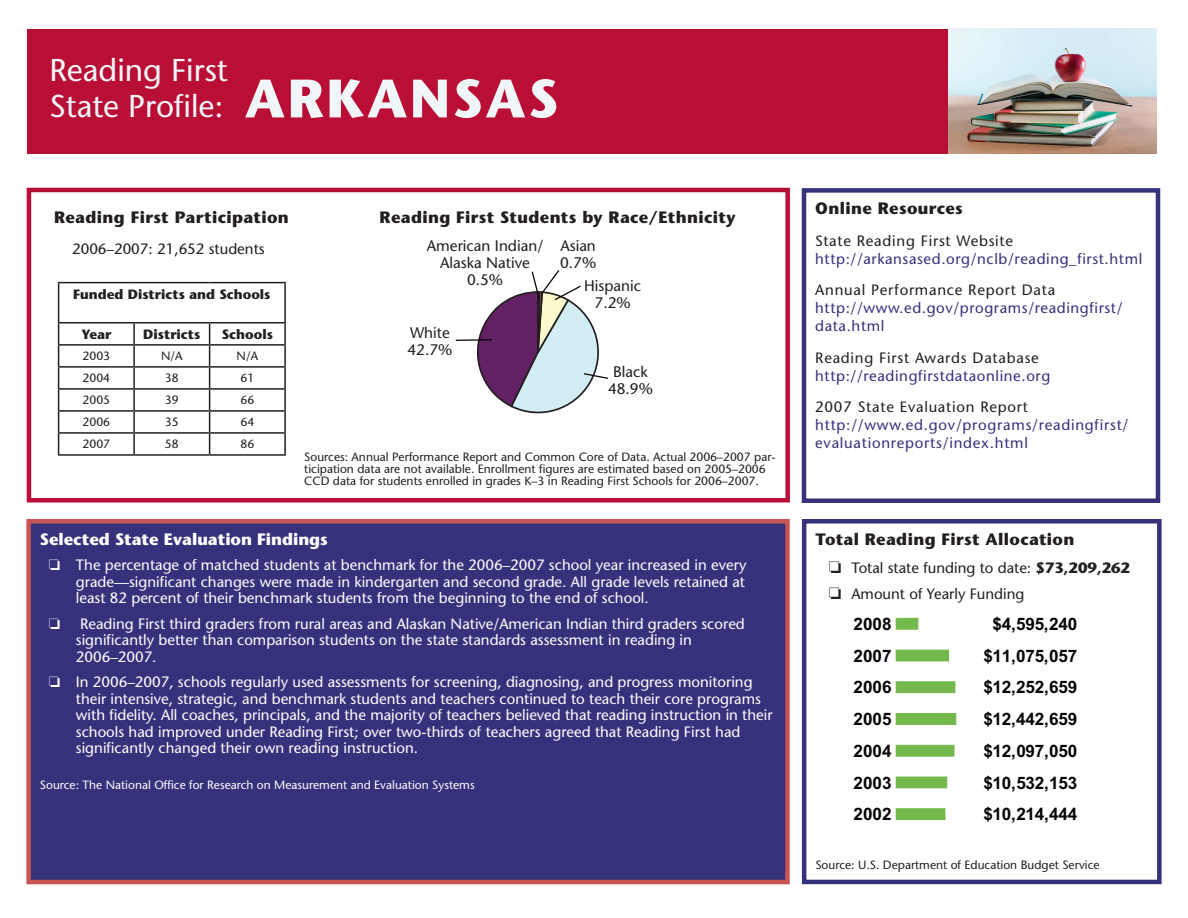
<style>
.page{position:relative;width:1188px;height:918px;background:#fff}
.page>*{position:absolute;margin:0;border:0;box-sizing:border-box;transform-origin:0 0}
.t1{font:31.5px "Stone Sans";color:#f0f5f7}
.t2{font:700 17.1px "Arial";letter-spacing:-.015em;color:#050504}
.Head_1{font:700 16.5px "Stone Sans";letter-spacing:.025em;color:#231f20}
.Evaluation_Head{font:700 16.5px "Stone Sans";color:#fff}
.t3{font:500 15.3px/17px "Stone Sans Std";color:#231f20;text-align:center}
.Evaluation_Bullet{font:15px/16.5px "Stone Sans";color:#fff}
.Resources2{font:15px/18px "Stone Sans";letter-spacing:.04em;color:#35317b}
.Resources1{font:15px "Stone Sans";letter-spacing:.05em;color:#231f20}
.Total_Bullet{font:15px "Stone Sans";color:#231f20}
.Funded_Table_Title{font:700 13.5px "Stone Sans";color:#231f20}
.Funded_Table_Col_Hea{font:700 13.5px "Stone Sans";color:#231f20}
.Source{font:12px/12px "Stone Sans";color:#231f20}
.Evaluation_Source{font:12px "Stone Sans";color:#fff}
.Funded_Table_Text{font:12px "Stone Sans";color:#231f20}
.s1{font-weight:700;font-size:54px}
.s2{font-weight:700}
</style>
<div class="page">
<div style="left:802px;top:188px;width:358px;height:315px;border:4px solid #35317b"></div>
<div style="left:27px;top:29px;width:1128px;height:124px;background:#b90f36"></div>
<div style="left:27px;top:188px;width:763px;height:314px;border:4px solid #b90f36"></div>
<div style="left:29px;top:521px;width:759px;height:361px;background:#35317b"></div>
<div style="left:26px;top:519px;width:764px;height:365px;border:4px solid #c75556"></div>
<div style="left:802px;top:519px;width:360px;height:365px;border:4px solid #35317b"></div>
<hr style="left:58px;top:282px;width:76px;height:1px;background:#231f20">
<hr style="left:58px;top:283px;width:1px;height:39px;background:#231f20">
<hr style="left:134px;top:282px;width:76px;height:1px;background:#231f20">
<hr style="left:210px;top:282px;width:76px;height:1px;background:#231f20">
<hr style="left:284px;top:283px;width:2px;height:39px;background:#231f20">
<hr style="left:58px;top:322px;width:76px;height:1px;background:#231f20">
<hr style="left:134px;top:322px;width:76px;height:1px;background:#231f20">
<hr style="left:133px;top:323px;width:2px;height:21px;background:#231f20">
<hr style="left:210px;top:322px;width:76px;height:1px;background:#231f20">
<hr style="left:284px;top:323px;width:2px;height:21px;background:#231f20">
<hr style="left:58px;top:344px;width:76px;height:2px;background:#231f20">
<hr style="left:134px;top:344px;width:76px;height:2px;background:#231f20">
<hr style="left:133px;top:346px;width:2px;height:20px;background:#231f20">
<hr style="left:210px;top:344px;width:76px;height:2px;background:#231f20">
<hr style="left:284px;top:346px;width:2px;height:20px;background:#231f20">
<hr style="left:58px;top:366px;width:76px;height:2px;background:#231f20">
<hr style="left:134px;top:366px;width:76px;height:2px;background:#231f20">
<hr style="left:133px;top:368px;width:2px;height:20px;background:#231f20">
<hr style="left:210px;top:366px;width:76px;height:2px;background:#231f20">
<hr style="left:284px;top:368px;width:2px;height:20px;background:#231f20">
<hr style="left:58px;top:388px;width:76px;height:2px;background:#231f20">
<hr style="left:134px;top:388px;width:76px;height:2px;background:#231f20">
<hr style="left:133px;top:390px;width:2px;height:20px;background:#231f20">
<hr style="left:210px;top:388px;width:76px;height:2px;background:#231f20">
<hr style="left:284px;top:390px;width:2px;height:20px;background:#231f20">
<hr style="left:58px;top:410px;width:76px;height:2px;background:#231f20">
<hr style="left:134px;top:410px;width:76px;height:2px;background:#231f20">
<hr style="left:133px;top:412px;width:2px;height:20px;background:#231f20">
<hr style="left:210px;top:410px;width:76px;height:2px;background:#231f20">
<hr style="left:284px;top:412px;width:2px;height:20px;background:#231f20">
<hr style="left:58px;top:432px;width:76px;height:2px;background:#231f20">
<svg style="left:58px;top:323px;width:1px;height:131px"></svg>
<hr style="left:134px;top:432px;width:76px;height:2px;background:#231f20">
<hr style="left:133px;top:434px;width:2px;height:20px;background:#231f20">
<hr style="left:210px;top:432px;width:76px;height:2px;background:#231f20">
<svg style="left:209px;top:323px;width:1px;height:131px"></svg>
<hr style="left:284px;top:434px;width:2px;height:20px;background:#231f20">
<hr style="left:58px;top:454px;width:76px;height:2px;background:#231f20">
<hr style="left:134px;top:454px;width:76px;height:2px;background:#231f20">
<hr style="left:210px;top:454px;width:76px;height:2px;background:#231f20">
<img style="left:948px;top:29px;width:208px;height:125px">
<div style="left:896px;top:808px;width:49px;height:12px;background:#72b84b;border:1px solid #72b84b"></div>
<div style="left:896px;top:777px;width:51px;height:11px;background:#72b84b"></div>
<div style="left:896px;top:745px;width:58px;height:12px;background:#72b84b;border:1px solid #72b84b"></div>
<div style="left:896px;top:713px;width:60px;height:12px;background:#72b84b"></div>
<div style="left:896px;top:681px;width:59px;height:12px;background:#72b84b;border:1px solid #72b84b"></div>
<div style="left:896px;top:650px;width:53px;height:11px;background:#72b84b"></div>
<div style="left:896px;top:618px;width:22px;height:12px;background:#72b84b;border:1px solid #72b84b"></div>
<svg style="left:455px;top:270px;width:153px;height:144px"></svg>
<p class="t1" style="left:49px;top:52px;width:180px">Reading First</p>
<p class="t1" style="left:49px;top:88px;width:510px">State Profile: <span class="s1">ARKANSAS</span></p>
<p class="Head_1" style="left:54px;top:207px;width:236px">Reading First Participation</p>
<p class="Total_Bullet" style="left:72px;top:240px;width:194px">2006–2007: 21,652 students</p>
<p class="Funded_Table_Title" style="left:73px;top:286px;width:199px">Funded Districts and Schools</p>
<p class="Funded_Table_Col_Hea" style="left:81px;top:326px;width:32px">Year</p>
<p class="Funded_Table_Col_Hea" style="left:143px;top:326px;width:59px">Districts</p>
<p class="Funded_Table_Col_Hea" style="left:222px;top:326px;width:53px">Schools</p>
<p class="Funded_Table_Text" style="left:83px;top:349px;width:29px">2003</p>
<p class="Funded_Table_Text" style="left:161px;top:349px;width:23px">N/A</p>
<p class="Funded_Table_Text" style="left:237px;top:349px;width:23px">N/A</p>
<p class="Funded_Table_Text" style="left:83px;top:371px;width:29px">2004</p>
<p class="Funded_Table_Text" style="left:165px;top:371px;width:15px">38</p>
<p class="Funded_Table_Text" style="left:240px;top:371px;width:15px">61</p>
<p class="Funded_Table_Text" style="left:83px;top:393px;width:29px">2005</p>
<p class="Funded_Table_Text" style="left:165px;top:393px;width:15px">39</p>
<p class="Funded_Table_Text" style="left:240px;top:393px;width:15px">66</p>
<p class="Funded_Table_Text" style="left:83px;top:415px;width:29px">2006</p>
<p class="Funded_Table_Text" style="left:165px;top:415px;width:15px">35</p>
<p class="Funded_Table_Text" style="left:240px;top:415px;width:15px">64</p>
<p class="Funded_Table_Text" style="left:83px;top:437px;width:29px">2007</p>
<p class="Funded_Table_Text" style="left:165px;top:437px;width:15px">58</p>
<p class="Funded_Table_Text" style="left:240px;top:437px;width:15px">86</p>
<p class="Head_1" style="left:380px;top:207px;width:358px">Reading First Students by Race/Ethnicity</p>
<p class="t3" style="left:427px;top:237px;width:118px">American Indian/<br>Alaska Native<br>0.5%</p>
<p class="t3" style="left:408px;top:324px;width:46px;text-align:left">White<br>42.7%</p>
<p class="t3" style="left:560px;top:237px;width:38px;text-align:left">Asian<br>0.7%</p>
<p class="t3" style="left:584px;top:277px;width:59px">Hispanic<br>7.2%</p>
<p class="t3" style="left:608px;top:363px;width:46px">Black<br>48.9%</p>
<p class="Source" style="left:304px;top:451px;width:473px">Sources: Annual Performance Report and Common Core of Data. Actual 2006–2007 par&shy;ticipation data are not available. Enrollment figures are estimated based on 2005–2006<br>CCD data for students enrolled in grades K–3 in Reading First Schools for 2006–2007.</p>
<p class="Evaluation_Head" style="left:40px;top:529px;width:290px">Selected State Evaluation Findings</p>
<p class="Evaluation_Bullet" style="left:76px;top:557px;width:672px;text-align:justify;text-indent:-27px">□ The percentage of matched students at benchmark for the 2006–2007 school year increased in every grade—significant changes were made in kindergarten and second grade. All grade levels retained at least 82 percent of their benchmark students from the beginning to the end of school.</p>
<p class="Evaluation_Bullet" style="left:76px;top:615px;width:670px;text-indent:-27px">□ Reading First third graders from rural areas and Alaskan Native/American Indian third graders scored significantly better than comparison students on the state standards assessment in reading in<br>2006–2007.</p>
<p class="Evaluation_Bullet" style="left:76px;top:674px;width:698px;text-indent:-27px">□ In 2006–2007, schools regularly used assessments for screening, diagnosing, and progress monitoring their intensive, strategic, and benchmark students and teachers continued to teach their core programs with fidelity. All coaches, principals, and the majority of teachers believed that reading instruction in their schools had improved under Reading First; over two-thirds of teachers agreed that Reading First had significantly changed their own reading instruction.</p>
<p class="Evaluation_Source" style="left:40px;top:778px;width:436px">Source: The National Office for Research on Measurement and Evaluation Systems</p>
<p class="Head_1" style="left:815px;top:198px;width:149px">Online Resources</p>
<p class="Resources1" style="left:815px;top:231px;width:199px">State Reading First Website</p>
<p class="Resources2" style="left:815px;top:249px;width:328px">http://arkansased.org/nclb/reading_first.html</p>
<p class="Resources1" style="left:815px;top:281px;width:241px">Annual Performance Report Data</p>
<p class="Resources2" style="left:815px;top:299px;width:309px">http://www.ed.gov/programs/readingfirst/ data.html</p>
<p class="Resources1" style="left:815px;top:348px;width:225px">Reading First Awards Database</p>
<p class="Resources2" style="left:815px;top:366px;width:237px">http://readingfirstdataonline.org</p>
<p class="Resources1" style="left:815px;top:398px;width:214px">2007 State Evaluation Report</p>
<p class="Resources2" style="left:815px;top:416px;width:315px">http://www.ed.gov/programs/readingfirst/ evaluationreports/index.html</p>
<p class="Head_1" style="left:815px;top:529px;width:260px">Total Reading First Allocation</p>
<p class="Total_Bullet" style="left:829px;top:559px;width:303px">□ Total state funding to date: <span class="s2">$73,209,262</span></p>
<p class="Total_Bullet" style="left:829px;top:585px;width:197px">□ Amount of Yearly Funding</p>
<p class="t2" style="left:853px;top:613px;width:40px">2008</p>
<p class="t2" style="left:993px;top:613px;width:86px">$4,595,240</p>
<p class="t2" style="left:853px;top:644px;width:40px">2007</p>
<p class="t2" style="left:983px;top:644px;width:95px">$11,075,057</p>
<p class="t2" style="left:853px;top:676px;width:40px">2006</p>
<p class="t2" style="left:983px;top:676px;width:95px">$12,252,659</p>
<p class="t2" style="left:853px;top:708px;width:40px">2005</p>
<p class="t2" style="left:983px;top:708px;width:95px">$12,442,659</p>
<p class="t2" style="left:853px;top:739px;width:40px">2004</p>
<p class="t2" style="left:983px;top:739px;width:95px">$12,097,050</p>
<p class="t2" style="left:853px;top:771px;width:40px">2003</p>
<p class="t2" style="left:983px;top:771px;width:95px">$10,532,153</p>
<p class="t2" style="left:853px;top:803px;width:40px">2002</p>
<p class="t2" style="left:983px;top:803px;width:95px">$10,214,444</p>
<p class="Source" style="left:815px;top:859px;width:286px">Source: U.S. Department of Education Budget Service</p>
</div>
